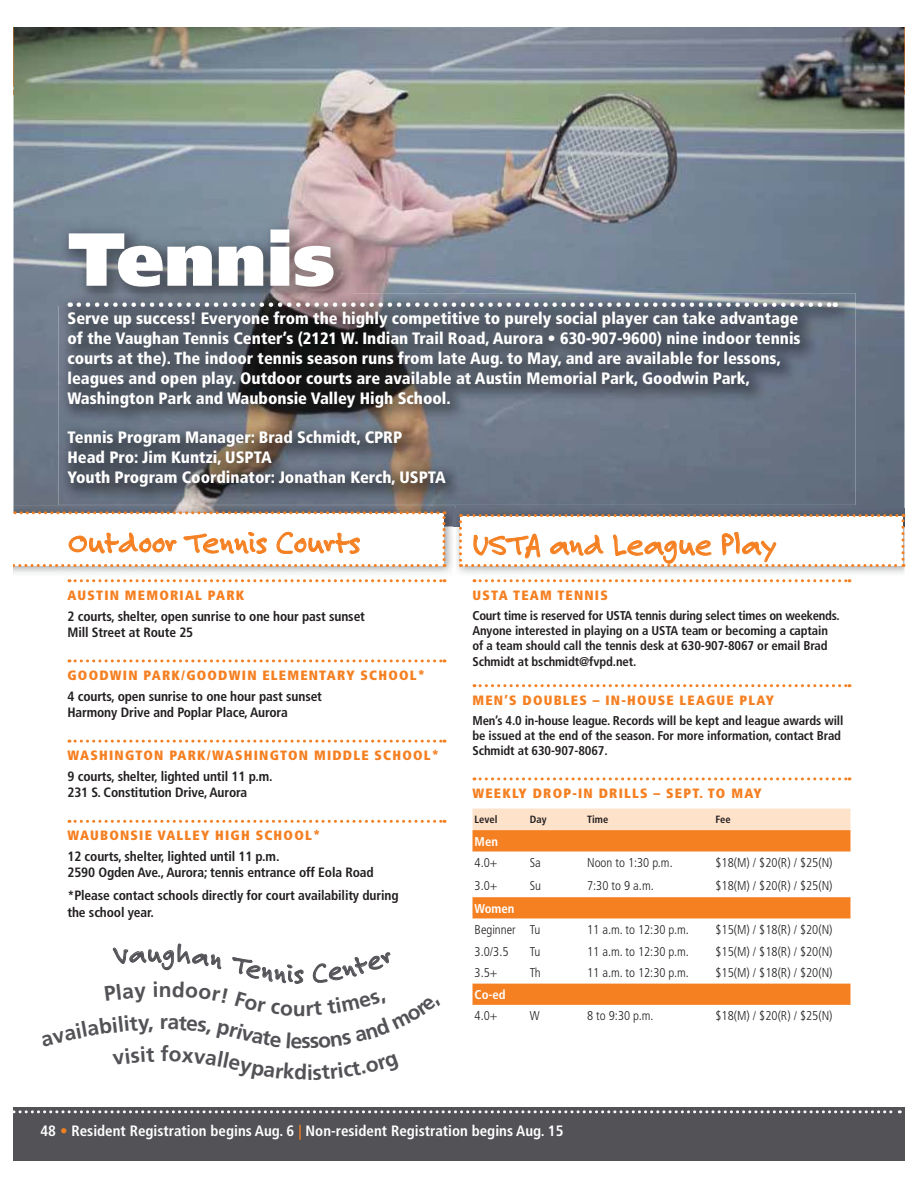
<style>
.page{position:relative;width:918px;height:1188px;background:#fff}
.page>*{position:absolute;margin:0;border:0;box-sizing:border-box;transform-origin:0 0}
.t1{font:900 75px "Frutiger LT Std";color:#fff}
.t2{font:33px "Felt Tip Roman";color:#f58022}
.t3{font:28.5px "Felt Tip Roman";color:#525257}
.t4{font:700 21px "Frutiger LT Std";color:#525257}
.t5{font:900 condensed 16.5px/19.8px "Frutiger LT Std";color:#fff}
.t6{font:700 condensed 15px "Frutiger LT Std";color:#fff}
.t7{font:700 condensed 13.5px/16.2px "Frutiger LT Std";letter-spacing:-.01em;color:#231f20}
.t8{font:900 condensed 13.5px "Frutiger LT Std";letter-spacing:.09em;color:#f58022}
.t9{font:700 condensed 12.75px/15.3px "Frutiger LT Std";letter-spacing:-.01em;color:#231f20}
.t10{font:300 condensed 12.75px "Frutiger LT Std";color:#231f20}
.t11{font:700 condensed 12.75px "Frutiger LT Std";color:#fff}
.t12{font:700 condensed 10.5px "Frutiger LT Std";color:#231f20}
.s1{color:#f58022}
</style>
<div class="page">
<div style="left:14px;top:1107px;width:891px;height:54px;background:#525257"></div>
<svg style="left:14px;top:1110px;width:886px;height:3px"></svg>
<svg style="left:69px;top:579px;width:376px;height:3px"></svg>
<svg style="left:69px;top:659px;width:376px;height:3px"></svg>
<svg style="left:69px;top:740px;width:376px;height:3px"></svg>
<svg style="left:69px;top:820px;width:376px;height:3px"></svg>
<svg style="left:474px;top:579px;width:376px;height:3px"></svg>
<svg style="left:474px;top:684px;width:376px;height:3px"></svg>
<svg style="left:474px;top:777px;width:376px;height:3px"></svg>
<div style="left:473px;top:809px;width:378px;height:21px;background:#fee2ca"></div>
<svg style="left:473px;top:830px;width:378px;height:22px;background:#f58328"></svg>
<svg style="left:473px;top:897px;width:378px;height:108px"></svg>
<img style="left:14px;top:27px;width:891px;height:480px">
<img style="left:59px;top:220px;width:294px;height:73px">
<img style="left:59px;top:293px;width:797px;height:212px">
<svg style="left:79px;top:302px;width:757px;height:5px"></svg>
<img style="left:14px;top:506px;width:441px;height:67px">
<svg style="left:14px;top:505px;width:432px;height:62px"></svg>
<svg style="left:454px;top:507px;width:451px;height:61px"></svg>
<svg style="left:112px;top:943px;width:279px;height:41px"></svg>
<h1 class="t1" style="left:68px;top:216px;width:268px">Tennis</h1>
<p class="t5" style="left:68px;top:310px;width:735px">Serve up success! Everyone from the highly competitive to purely social player can take advantage of the Vaughan Tennis Center’s (2121 W. Indian Trail Road, Aurora • 630-907-9600) nine indoor tennis courts at the). The indoor tennis season runs from late Aug. to May, and are available for lessons, leagues and open play. Outdoor courts are available at Austin Memorial Park, Goodwin Park, Washington Park and Waubonsie Valley High School.</p>
<p class="t5" style="left:68px;top:428px;width:380px">Tennis Program Manager: Brad Schmidt, CPRP<br>Head Pro: Jim Kuntzi, USPTA<br>Youth Program Coordinator: Jonathan Kerch, USPTA</p>
<h2 class="t2" style="left:68px;top:522px;width:294px">Outdoor Tennis Courts</h2>
<h2 class="t2" style="left:473px;top:524px;width:305px">USTA and League Play</h2>
<p class="t8" style="left:68px;top:587px;width:178px">AUSTIN MEMORIAL PARK</p>
<p class="t7" style="left:68px;top:609px;width:299px">2 courts, shelter, open sunrise to one hour past sunset<br>Mill Street at Route 25</p>
<p class="t8" style="left:68px;top:667px;width:359px">GOODWIN PARK/GOODWIN ELEMENTARY SCHOOL*</p>
<p class="t7" style="left:68px;top:689px;width:256px">4 courts, open sunrise to one hour past sunset<br>Harmony Drive and Poplar Place, Aurora</p>
<p class="t8" style="left:68px;top:748px;width:373px">WASHINGTON PARK/WASHINGTON MIDDLE SCHOOL*</p>
<p class="t7" style="left:68px;top:769px;width:207px">9 courts, shelter, lighted until 11 p.m.<br>231 S. Constitution Drive, Aurora</p>
<p class="t8" style="left:68px;top:828px;width:254px">WAUBONSIE VALLEY HIGH SCHOOL*</p>
<p class="t7" style="left:68px;top:849px;width:308px">12 courts, shelter, lighted until 11 p.m.<br>2590 Ogden Ave., Aurora; tennis entrance off Eola Road</p>
<p class="t7" style="left:68px;top:888px;width:333px">*Please contact schools directly for court availability during the school year.</p>
<h3 class="t3" style="left:147px;top:936px;width:16px">u</h3>
<p class="t4" style="left:159px;top:981px;width:14px">n</p>
<p class="t4" style="left:160px;top:1013px;width:10px">r</p>
<p class="t4" style="left:160px;top:1045px;width:10px">f</p>
<h3 class="t3" style="left:294px;top:956px;width:12px">s</h3>
<p class="t8" style="left:473px;top:587px;width:137px">USTA TEAM TENNIS</p>
<p class="t9" style="left:473px;top:608px;width:369px">Court time is reserved for USTA tennis during select times on weekends.<br>Anyone interested in playing on a USTA team or becoming a captain of a team should call the tennis desk at 630-907-8067 or email Brad Schmidt at bschmidt@fvpd.net.</p>
<p class="t8" style="left:473px;top:692px;width:303px">MEN’S DOUBLES – IN-HOUSE LEAGUE PLAY</p>
<p class="t9" style="left:473px;top:713px;width:372px">Men’s 4.0 in-house league. Records will be kept and league awards will be issued at the end of the season. For more information, contact Brad<br>Schmidt at 630-907-8067.</p>
<p class="t8" style="left:473px;top:785px;width:291px">WEEKLY DROP-IN DRILLS – SEPT. TO MAY</p>
<p class="t12" style="left:475px;top:815px;width:24px">Level</p>
<p class="t12" style="left:530px;top:815px;width:18px">Day</p>
<p class="t12" style="left:587px;top:815px;width:23px">Time</p>
<p class="t12" style="left:715px;top:815px;width:17px">Fee</p>
<p class="t11" style="left:475px;top:836px;width:25px">Men</p>
<p class="t10" style="left:475px;top:857px;width:24px">4.0+</p>
<p class="t10" style="left:530px;top:857px;width:13px">Sa</p>
<p class="t10" style="left:587px;top:857px;width:87px">Noon to 1:30 p.m.</p>
<p class="t10" style="left:715px;top:857px;width:119px">$18(M) / $20(R) / $25(N)</p>
<p class="t10" style="left:475px;top:880px;width:24px">3.0+</p>
<p class="t10" style="left:530px;top:880px;width:13px">Su</p>
<p class="t10" style="left:587px;top:880px;width:68px">7:30 to 9 a.m.</p>
<p class="t10" style="left:715px;top:880px;width:119px">$18(M) / $20(R) / $25(N)</p>
<p class="t11" style="left:475px;top:903px;width:41px">Women</p>
<p class="t10" style="left:475px;top:924px;width:67px">Beginner Tu</p>
<p class="t10" style="left:587px;top:924px;width:103px">11 a.m. to 12:30 p.m.</p>
<p class="t10" style="left:715px;top:924px;width:119px">$15(M) / $18(R) / $20(N)</p>
<p class="t10" style="left:475px;top:946px;width:35px">3.0/3.5</p>
<p class="t10" style="left:530px;top:946px;width:12px">Tu</p>
<p class="t10" style="left:587px;top:946px;width:103px">11 a.m. to 12:30 p.m.</p>
<p class="t10" style="left:715px;top:946px;width:119px">$15(M) / $18(R) / $20(N)</p>
<p class="t10" style="left:475px;top:967px;width:24px">3.5+</p>
<p class="t10" style="left:530px;top:967px;width:12px">Th</p>
<p class="t10" style="left:587px;top:967px;width:103px">11 a.m. to 12:30 p.m.</p>
<p class="t10" style="left:715px;top:967px;width:119px">$15(M) / $18(R) / $20(N)</p>
<p class="t11" style="left:475px;top:989px;width:33px">Co-ed</p>
<p class="t10" style="left:475px;top:1011px;width:24px">4.0+</p>
<p class="t10" style="left:530px;top:1011px;width:11px">W</p>
<p class="t10" style="left:587px;top:1011px;width:68px">8 to 9:30 p.m.</p>
<p class="t10" style="left:715px;top:1011px;width:119px">$18(M) / $20(R) / $25(N)</p>
<p class="t6" style="left:41px;top:1124px;width:525px">48 <span class="s1">•</span> Resident Registration begins Aug. 6 <span class="s1">|</span> Non-resident Registration begins Aug. 15</p>
</div>
